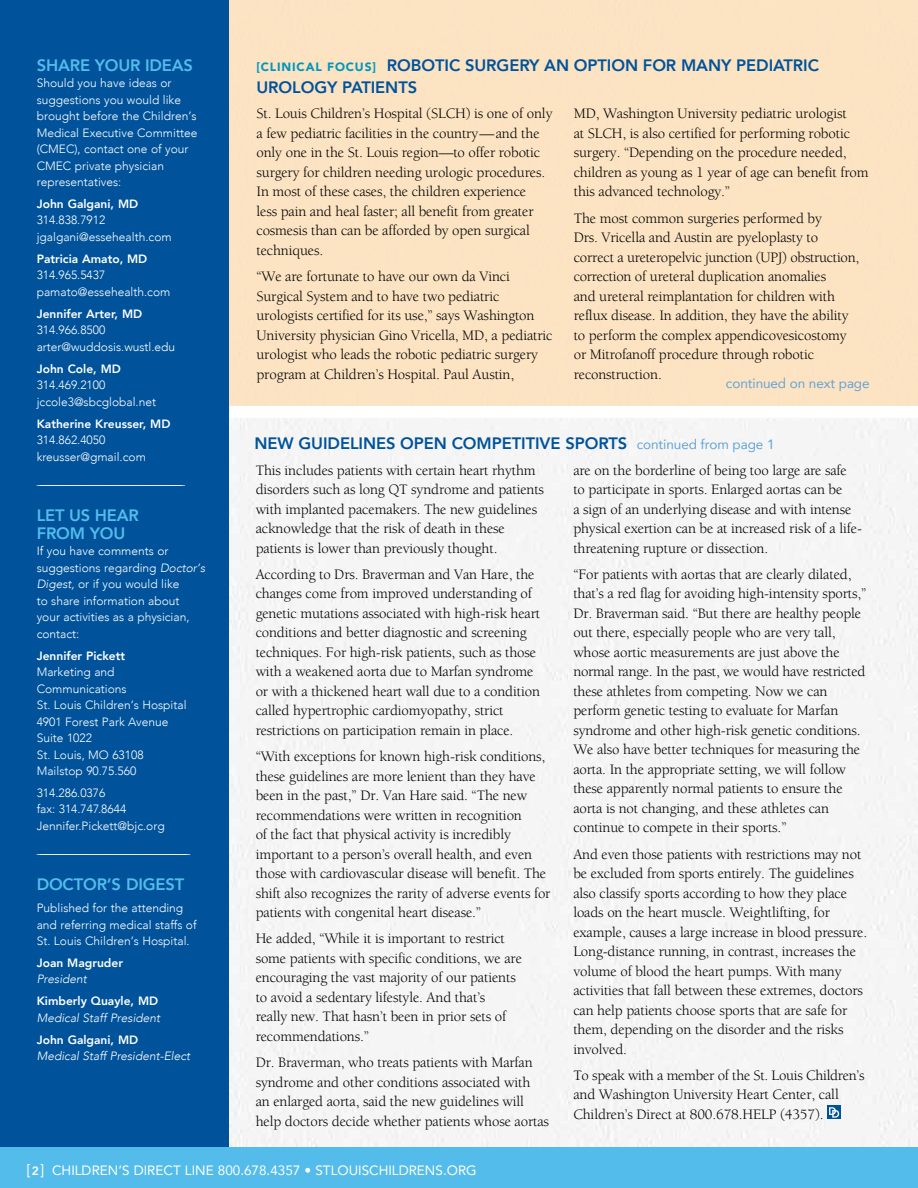
<style>
.page{position:relative;width:918px;height:1188px;background:#fff}
.page>*{position:absolute;margin:0;border:0;box-sizing:border-box;transform-origin:0 0}
.t1{font:800 16.5px/22.5px "Avenir";letter-spacing:-.005em;color:#00539b}
.t2{font:800 16.5px/18px "Avenir";letter-spacing:-.01em;color:#54bceb}
.t3{font:14.85px/19.5px "Berkeley Std";letter-spacing:-.01em;color:#000}
.t4{font:13.5px "Avenir";color:#fff}
.t5{font:13.5px "Avenir";letter-spacing:-.005em;color:#61a2d7}
.t6{font:300 13.2px "Avenir";color:#fff}
.t7{font:300 12px/16.5px "Avenir";color:#fff}
.t8{font:800 12px "Avenir";color:#fff}
.t9{font:italic 300 12px "Avenir";color:#fff}
.s1{font-style:italic}
.s2{font-weight:900;font-size:12px;color:#0097bd}
.s3{font-weight:400;font-size:13.5px;color:#61a2d7}
.s4{font-size:15px}
.s5{font-weight:800;font-size:12px}
</style>
<div class="page">
<div style="left:229px;top:418px;width:689px;height:730px;background:#f5f5f5"></div>
<div style="left:228px;top:0;width:690px;height:411px;background:#fce3c2"></div>
<div style="left:0;top:0;width:229px;height:1188px;background:#00539b"></div>
<div style="left:0;top:1148px;width:918px;height:40px;background:#54bceb"></div>
<div style="left:230px;top:406px;width:688px;height:12px;background:#fff"></div>
<div style="left:827px;top:1106px;width:14px;height:13px;background:#00539b"></div>
<svg style="left:829px;top:1107px;width:10px;height:11px"></svg>
<p class="t2" style="left:37px;top:56px;width:158px">SHARE YOUR IDEAS</p>
<p class="t7" style="left:37px;top:75px;width:162px">Should you have ideas or suggestions you would like brought before the Children’s<br>Medical Executive Committee (CMEC), contact one of your<br>CMEC private physician representatives:</p>
<p class="t8" style="left:37px;top:194px;width:103px">John Galgani, MD</p>
<p class="t7" style="left:37px;top:212px;width:136px">314.838.7912 jgalgani@essehealth.com</p>
<p class="t8" style="left:37px;top:249px;width:112px">Patricia Amato, MD</p>
<p class="t7" style="left:37px;top:267px;width:135px">314.965.5437 pamato@essehealth.com</p>
<p class="t8" style="left:37px;top:304px;width:107px">Jennifer Arter, MD</p>
<p class="t7" style="left:37px;top:322px;width:140px">314.966.8500 arter@wuddosis.wustl.edu</p>
<p class="t8" style="left:37px;top:359px;width:86px">John Cole, MD</p>
<p class="t7" style="left:37px;top:377px;width:121px">314.469.2100 jccole3@sbcglobal.net</p>
<p class="t8" style="left:37px;top:414px;width:135px">Katherine Kreusser, MD</p>
<p class="t7" style="left:37px;top:432px;width:111px">314.862.4050 kreusser@gmail.com</p>
<p class="t6" style="left:37px;top:471px;width:150px">_______________________________________________________</p>
<p class="t2" style="left:37px;top:506px;width:104px">LET US HEAR<br>FROM YOU</p>
<p class="t7" style="left:37px;top:543px;width:170px">If you have comments or suggestions regarding <span class="s1">Doctor’s<br>Digest,</span> or if you would like<br>to share information about your activities as a physician, contact:</p>
<p class="t8" style="left:37px;top:646px;width:90px">Jennifer Pickett</p>
<p class="t7" style="left:37px;top:664px;width:151px">Marketing and<br>Communications<br>St. Louis Children’s Hospital<br>4901 Forest Park Avenue<br>Suite 1022<br>St. Louis, MO 63108<br>Mailstop 90.75.560</p>
<p class="t7" style="left:37px;top:785px;width:130px">314.286.0376<br>fax: 314.747.8644<br>Jennifer.Pickett@bjc.org</p>
<p class="t6" style="left:37px;top:841px;width:155px">_________________________________________________________</p>
<p class="t2" style="left:37px;top:875px;width:149px">DOCTOR’S DIGEST</p>
<p class="t7" style="left:37px;top:900px;width:161px">Published for the attending and referring medical staffs of<br>St. Louis Children’s Hospital.</p>
<p class="t8" style="left:37px;top:953px;width:88px">Joan Magruder</p>
<p class="t9" style="left:37px;top:972px;width:52px">President</p>
<p class="t8" style="left:37px;top:992px;width:123px">Kimberly Quayle, MD</p>
<p class="t9" style="left:37px;top:1011px;width:125px">Medical Staff President</p>
<p class="t8" style="left:37px;top:1030px;width:103px">John Galgani, MD</p>
<p class="t9" style="left:37px;top:1049px;width:155px">Medical Staff President-Elect</p>
<p class="t1" style="left:256px;top:54px;width:564px"><span class="s2">[CLINICAL FOCUS]</span> ROBOTIC SURGERY AN OPTION FOR MANY PEDIATRIC<br>UROLOGY PATIENTS</p>
<p class="t3" style="left:256px;top:104px;width:298px">St. Louis Children’s Hospital (SLCH) is one of only a few pediatric facilities in the country—and the only one in the St. Louis region—to offer robotic surgery for children needing urologic procedures.<br>In most of these cases, the children experience<br>less pain and heal faster; all benefit from greater cosmesis than can be afforded by open surgical techniques.</p>
<p class="t3" style="left:256px;top:267px;width:298px">“We are fortunate to have our own da Vinci Surgical System and to have two pediatric urologists certified for its use,” says Washington University physician Gino Vricella, MD, a pediatric urologist who leads the robotic pediatric surgery program at Children’s Hospital. Paul Austin,</p>
<p class="t3" style="left:574px;top:104px;width:296px">MD, Washington University pediatric urologist<br>at SLCH, is also certified for performing robotic surgery. “Depending on the procedure needed, children as young as 1 year of age can benefit from this advanced technology.”</p>
<p class="t3" style="left:574px;top:209px;width:287px">The most common surgeries performed by<br>Drs. Vricella and Austin are pyeloplasty to correct a ureteropelvic junction (UPJ) obstruction, correction of ureteral duplication anomalies<br>and ureteral reimplantation for children with reflux disease. In addition, they have the ability to perform the complex appendicovesicostomy or Mitrofanoff procedure through robotic reconstruction.</p>
<p class="t5" style="left:726px;top:373px;width:145px">continued on next page</p>
<p class="t1" style="left:255px;top:432px;width:521px">NEW GUIDELINES OPEN COMPETITIVE SPORTS <span class="s3">continued from page 1</span></p>
<p class="t3" style="left:256px;top:460px;width:290px">This includes patients with certain heart rhythm disorders such as long QT syndrome and patients with implanted pacemakers. The new guidelines acknowledge that the risk of death in these patients is lower than previously thought.</p>
<p class="t3" style="left:256px;top:565px;width:286px">According to Drs. Braverman and Van Hare, the changes come from improved understanding of genetic mutations associated with high-risk heart conditions and better diagnostic and screening techniques. For high-risk patients, such as those with a weakened aorta due to Marfan syndrome or with a thickened heart wall due to a condition called hypertrophic cardiomyopathy, strict restrictions on participation remain in place.</p>
<p class="t3" style="left:256px;top:747px;width:296px">“With exceptions for known high-risk conditions, these guidelines are more lenient than they have been in the past,” Dr. Van Hare said. “The new recommendations were written in recognition<br>of the fact that physical activity is incredibly important to a person’s overall health, and even those with cardiovascular disease will benefit. The shift also recognizes the rarity of adverse events for patients with congenital heart disease.”</p>
<p class="t3" style="left:256px;top:929px;width:268px">He added, “While it is important to restrict some patients with specific conditions, we are encouraging the vast majority of our patients to avoid a sedentary lifestyle. And that’s<br>really new. That hasn’t been in prior sets of recommendations.”</p>
<p class="t3" style="left:256px;top:1053px;width:295px">Dr. Braverman, who treats patients with Marfan syndrome and other conditions associated with<br>an enlarged aorta, said the new guidelines will help doctors decide whether patients whose aortas</p>
<p class="t3" style="left:573px;top:460px;width:290px">are on the borderline of being too large are safe to participate in sports. Enlarged aortas can be<br>a sign of an underlying disease and with intense physical exertion can be at increased risk of a life&shy;threatening rupture or dissection.</p>
<p class="t3" style="left:573px;top:565px;width:295px">“For patients with aortas that are clearly dilated, that’s a red flag for avoiding high-intensity sports,” Dr. Braverman said. “But there are healthy people out there, especially people who are very tall, whose aortic measurements are just above the normal range. In the past, we would have restricted these athletes from competing. Now we can perform genetic testing to evaluate for Marfan syndrome and other high-risk genetic conditions.<br>We also have better techniques for measuring the aorta. In the appropriate setting, we will follow these apparently normal patients to ensure the aorta is not changing, and these athletes can continue to compete in their sports.”</p>
<p class="t3" style="left:573px;top:844px;width:295px">And even those patients with restrictions may not be excluded from sports entirely. The guidelines also classify sports according to how they place loads on the heart muscle. Weightlifting, for example, causes a large increase in blood pressure.<br>Long-distance running, in contrast, increases the volume of blood the heart pumps. With many activities that fall between these extremes, doctors can help patients choose sports that are safe for them, depending on the disorder and the risks involved.</p>
<p class="t3" style="left:573px;top:1066px;width:293px">To speak with a member of the St. Louis Children’s and Washington University Heart Center, call<br>Children’s Direct at 800.678.HELP (4357).</p>
<p class="t4" style="left:27px;top:1160px;width:451px"><span class="s4">[</span><span class="s5">2</span><span class="s4">]</span> CHILDREN’S DIRECT LINE 800.678.4357 • STLOUISCHILDRENS.ORG</p>
</div>
